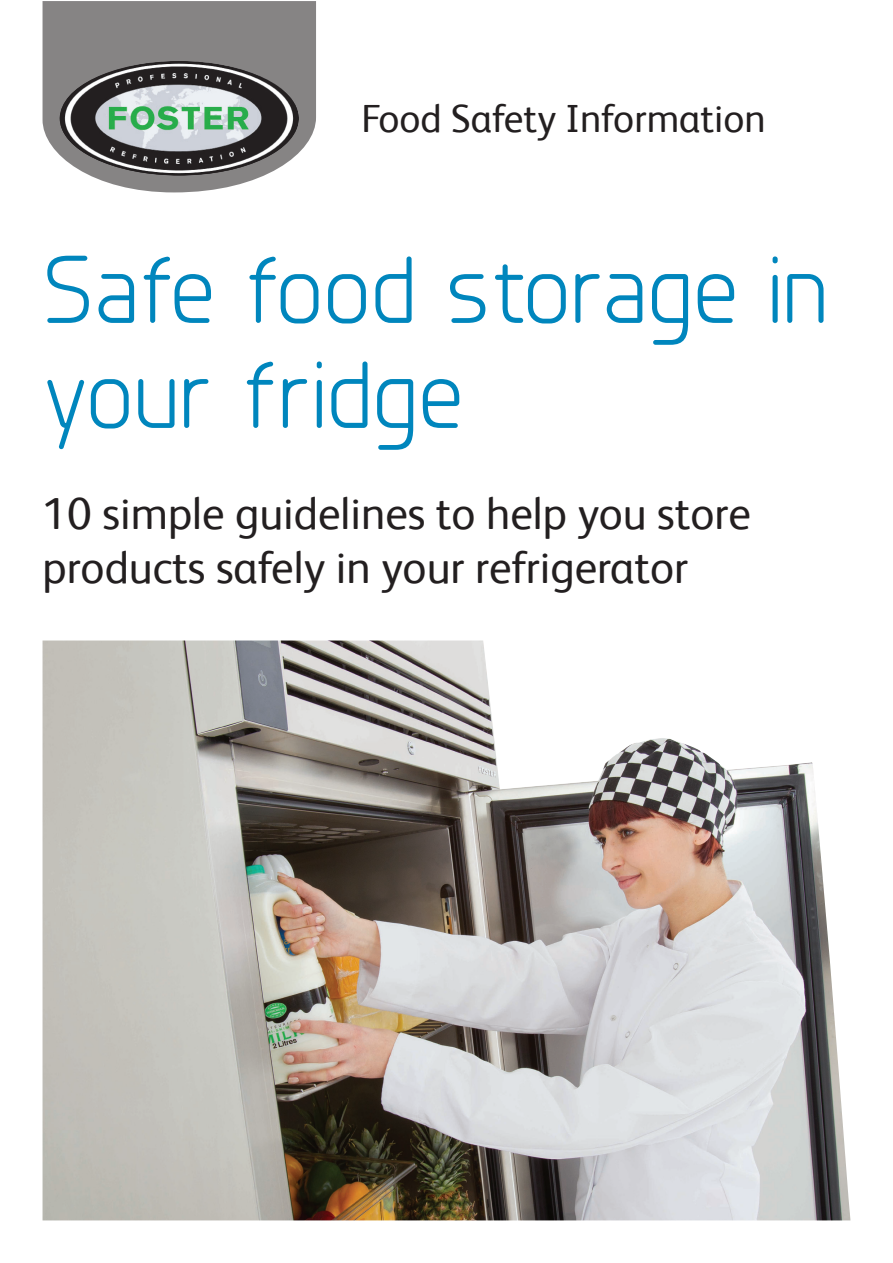
<style>
.page{position:relative;width:893px;height:1263px;background:#fff}
.page>*{position:absolute;margin:0;border:0;box-sizing:border-box;transform-origin:0 0}
.Sub_Heading{font:96px/105px "Planer";color:#0086bd}
.Sub_Heading-2{font:45px/54px "FS Albert";color:#231f20}
.Sub_Heading-3{font:39.3px "FS Albert";color:#231f20}
</style>
<div class="page">
<svg style="left:43px;top:1px;width:273px;height:191px;background:#979696"></svg>
<img style="left:60px;top:61px;width:239px;height:114px">
<img style="left:43px;top:640px;width:807px;height:580px">
<p class="Sub_Heading-3" style="left:361px;top:93px;width:406px">Food Safety Information</p>
<p class="Sub_Heading" style="left:43px;top:237px;width:787px">Safe food storage in your fridge</p>
<p class="Sub_Heading-2" style="left:43px;top:484px;width:710px">10 simple guidelines to help you store products safely in your refrigerator</p>
</div>
